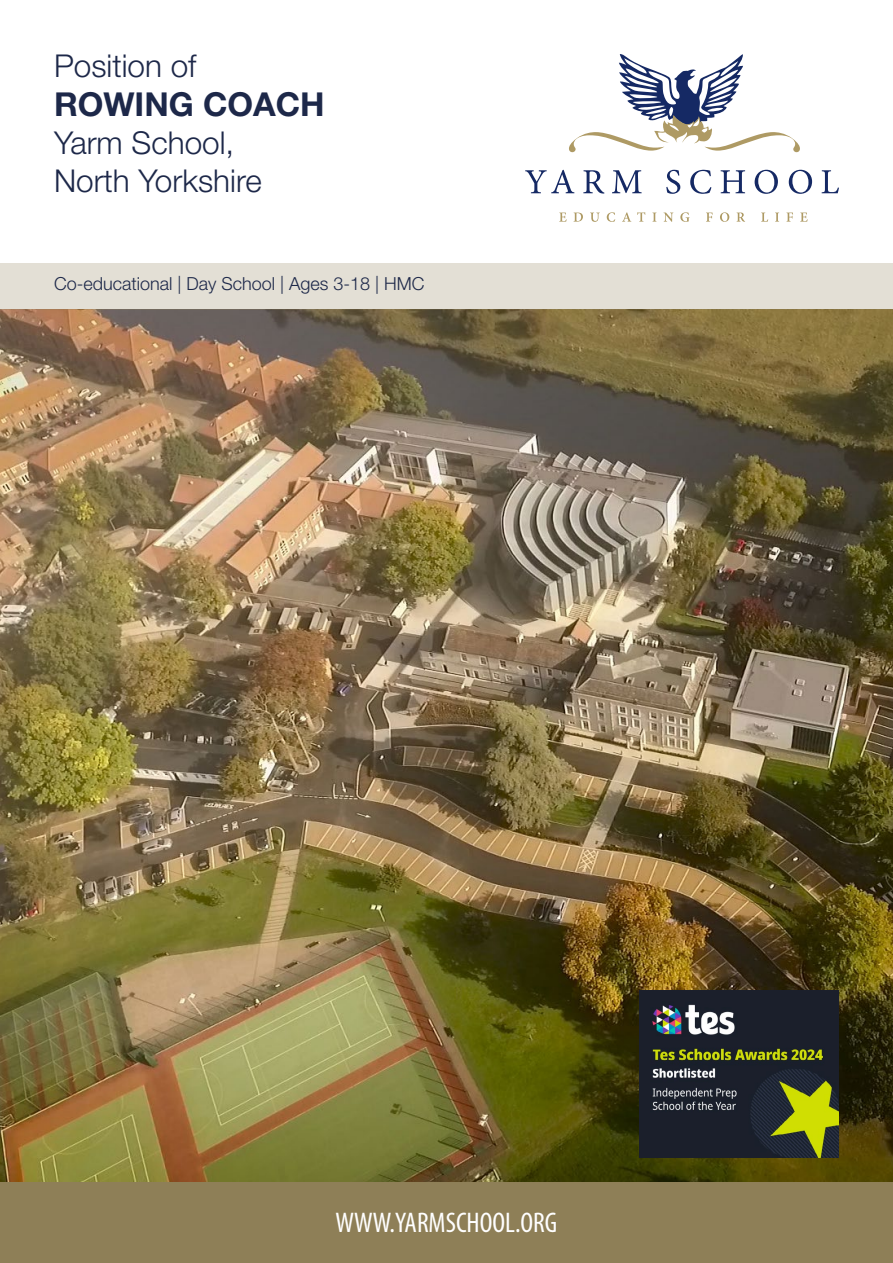
<style>
.page{position:relative;width:893px;height:1263px;background:#fff}
.page>*{position:absolute;margin:0;border:0;box-sizing:border-box;transform-origin:0 0}
.t1{font:700 33px "Helvetica Neue LT Std";color:#1d2849}
.t2{font:300 31.5px/37.8px "Helvetica Neue LT Std";color:#1d2849}
.t3{font:condensed 28.5px "Myriad Pro";color:#fff}
.t4{font:300 18px "Helvetica Neue LT Std";color:#1d2849}
</style>
<div class="page">
<svg style="left:525px;top:170px;width:49px;height:23px"></svg>
<svg style="left:583px;top:170px;width:21px;height:24px"></svg>
<svg style="left:612px;top:170px;width:30px;height:23px"></svg>
<svg style="left:666px;top:170px;width:14px;height:24px"></svg>
<svg style="left:690px;top:170px;width:21px;height:24px"></svg>
<svg style="left:721px;top:170px;width:24px;height:23px"></svg>
<svg style="left:755px;top:170px;width:23px;height:24px"></svg>
<svg style="left:789px;top:170px;width:23px;height:24px"></svg>
<svg style="left:822px;top:170px;width:17px;height:23px"></svg>
<svg style="left:559px;top:213px;width:8px;height:9px"></svg>
<svg style="left:573px;top:213px;width:10px;height:9px"></svg>
<svg style="left:590px;top:213px;width:9px;height:9px"></svg>
<svg style="left:607px;top:212px;width:8px;height:10px"></svg>
<svg style="left:622px;top:212px;width:9px;height:10px"></svg>
<svg style="left:637px;top:212px;width:8px;height:10px"></svg>
<svg style="left:652px;top:213px;width:4px;height:9px"></svg>
<svg style="left:663px;top:213px;width:10px;height:9px"></svg>
<svg style="left:680px;top:212px;width:9px;height:10px"></svg>
<svg style="left:706px;top:213px;width:7px;height:9px"></svg>
<svg style="left:720px;top:212px;width:9px;height:10px"></svg>
<svg style="left:737px;top:213px;width:8px;height:9px"></svg>
<svg style="left:761px;top:213px;width:7px;height:9px"></svg>
<svg style="left:775px;top:213px;width:4px;height:9px"></svg>
<svg style="left:786px;top:213px;width:7px;height:9px"></svg>
<svg style="left:800px;top:213px;width:8px;height:9px"></svg>
<svg style="left:569px;top:54px;width:231px;height:98px"></svg>
<img style="left:1px;top:310px;width:892px;height:872px">
<div style="left:0;top:1182px;width:893px;height:81px;background:#8e7f57"></div>
<div style="left:0;top:264px;width:893px;height:46px;background:#e3dfd5"></div>
<img style="left:639px;top:991px;width:200px;height:166px">
<h2 class="t2" style="left:54px;top:46px;width:144px">Position of</h2>
<h1 class="t1" style="left:54px;top:84px;width:272px">ROWING COACH</h1>
<h2 class="t2" style="left:54px;top:123px;width:209px">Yarm School,<br>North Yorkshire</h2>
<p class="t4" style="left:54px;top:273px;width:372px">Co-educational | Day School | Ages 3-18 | HMC</p>
<h3 class="t3" style="left:336px;top:1205px;width:223px">WWW.YARMSCHOOL.ORG</h3>
</div>
